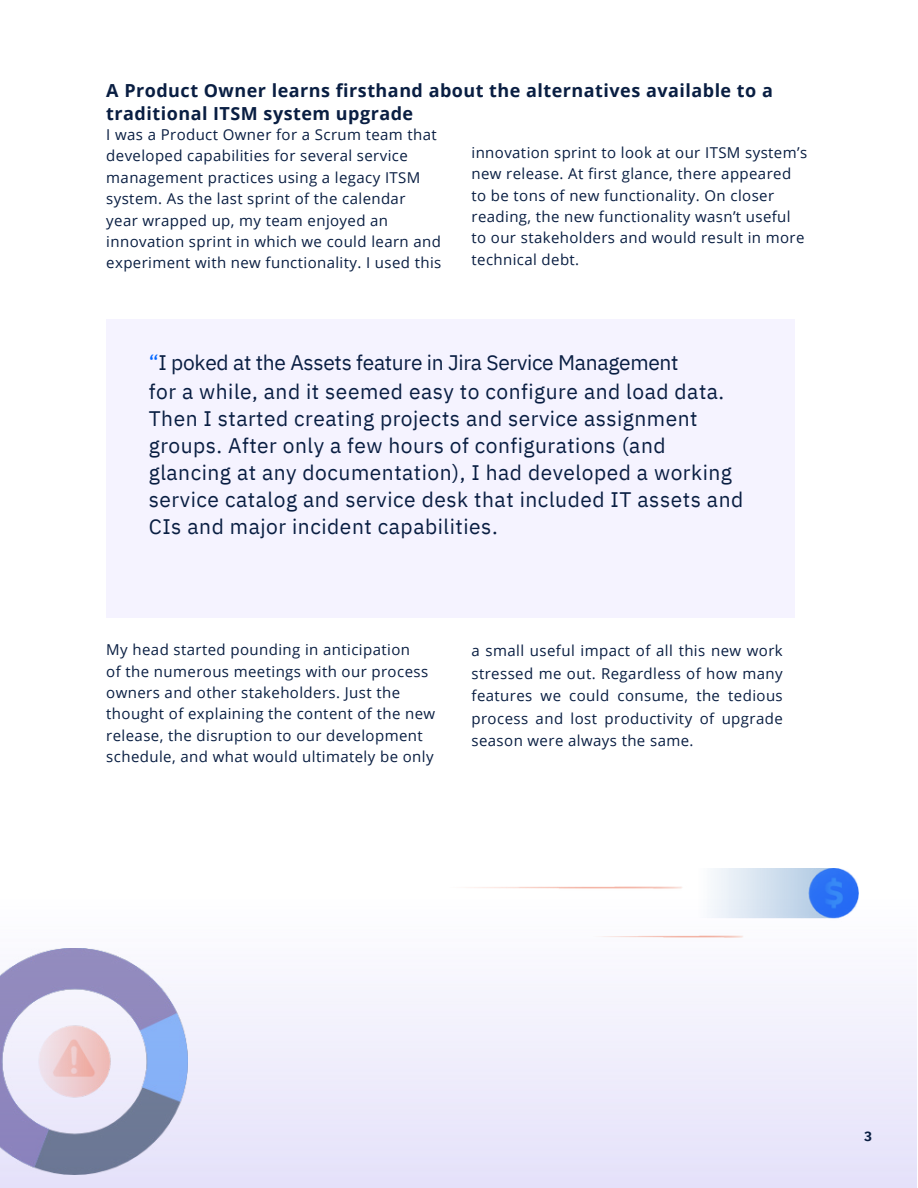
<style>
.page{position:relative;width:918px;height:1188px;background:#fff}
.page>*{position:absolute;margin:0;border:0;box-sizing:border-box;transform-origin:0 0}
.t1{font:21px/27px "IBM Plex Sans";letter-spacing:.025em;color:#091e42}
.t2{font:21px/29.2px "IBM Plex Sans";letter-spacing:-.015em;color:#091e42}
.t3{font:700 18px/22.5px "Open Sans";letter-spacing:.025em;color:#091e42}
.t4{font:15px/21.3px "Open Sans";letter-spacing:.025em;color:#091e42}
.t5{font:700 13.5px "IBM Plex Sans";color:#091e42}
.s1{color:#0065ff}
</style>
<div class="page">
<div style="left:106px;top:319px;width:689px;height:299px;background:#f5f3ff"></div>
<img style="left:446px;top:868px;width:412px;height:70px">
<img style="left:0;top:949px;width:187px;height:226px">
<p class="t3" style="left:106px;top:79px;width:668px">A Product Owner learns firsthand about the alternatives available to a traditional ITSM system upgrade</p>
<p class="t4" style="left:106px;top:124px;width:337px">I was a Product Owner for a Scrum team that developed capabilities for several service management practices using a legacy ITSM system. As the last sprint of the calendar<br>year wrapped up, my team enjoyed an innovation sprint in which we could learn and experiment with new functionality. I used this</p>
<p class="t4" style="left:472px;top:141px;width:337px">innovation sprint to look at our ITSM system’s new release. At first glance, there appeared to be tons of new functionality. On closer reading, the new functionality wasn’t useful to our stakeholders and would result in more technical debt.</p>
<p class="t2" style="left:149px;top:347px;width:577px"><span class="s1">“</span>I poked at the Assets feature in Jira Service Management<br>for a while, and it seemed easy to configure and load data.</p>
<p class="t1" style="left:149px;top:405px;width:596px">Then I started creating projects and service assignment groups. After only a few hours of configurations (and glancing at any documentation), I had developed a working service catalog and service desk that included IT assets and CIs and major incident capabilities.</p>
<p class="t4" style="left:106px;top:639px;width:330px">My head started pounding in anticipation<br>of the numerous meetings with our process owners and other stakeholders. Just the thought of explaining the content of the new release, the disruption to our development schedule, and what would ultimately be only</p>
<p class="t4" style="left:472px;top:639px;width:313px;line-height:22.5px;text-align:justify">a small useful impact of all this new work stressed me out. Regardless of how many features we could consume, the tedious process and lost productivity of upgrade season were always the same.</p>
<h1 class="t5" style="left:864px;top:1127px;width:10px">3</h1>
</div>
